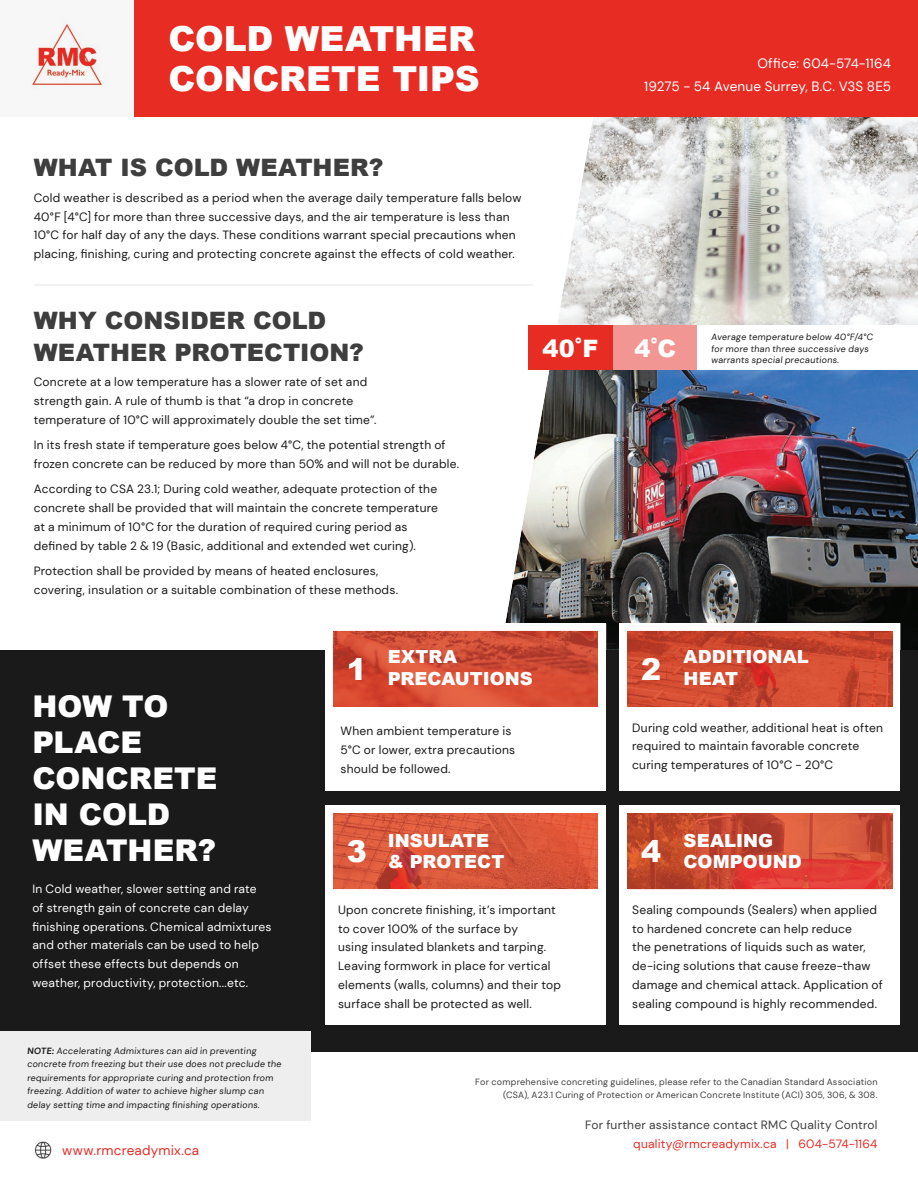
<style>
.page{position:relative;width:918px;height:1188px;background:#fff}
.page>*{position:absolute;margin:0;border:0;box-sizing:border-box;transform-origin:0 0}
.t1{font:900 34.5px/40.5px "Arial";letter-spacing:-.005em;color:#fff}
.t2{font:900 30px/36px "Arial";color:#fff}
.t3{font:900 24px/31.8px "Arial";color:#3f3e3f}
.t4{font:900 24px "Arial";color:#fff}
.t5{font:900 18px/21.6px "Arial";color:#fff}
.t6{font:13.5px "DM Sans";letter-spacing:.01em;color:#fff}
.t7{font:13.5px "DM Sans";letter-spacing:.015em;color:#e72c24}
.t8{font:12px/18.8px "DM Sans";letter-spacing:.02em;color:#191a19}
.t9{font:12px/18.8px "DM Sans";letter-spacing:.02em;color:#fff}
.t10{font:12px "DM Sans";letter-spacing:.02em;color:#3f3e3f}
.t11{font:12px "DM Sans";letter-spacing:.02em;color:#e72c24}
.t12{font:9px/13.5px "DM Sans";color:#191a19}
.t13{font:9px/12.8px "DM Sans";letter-spacing:.025em;color:#3f3e3f;text-align:right}
.s1{font-weight:700}
</style>
<div class="page">
<img style="left:594px;top:116px;width:324px;height:209px">
<img style="left:594px;top:370px;width:324px;height:281px">
<svg style="left:450px;top:116px;width:144px;height:507px"></svg>
<div style="left:0;top:651px;width:918px;height:401px;background:#191a19"></div>
<div style="left:325px;top:805px;width:281px;height:220px;background:#fff"></div>
<svg style="left:333px;top:813px;width:265px;height:76px;background:#d75439"></svg>
<div style="left:620px;top:805px;width:280px;height:220px;background:#fff"></div>
<svg style="left:628px;top:813px;width:264px;height:76px;background:#cc4832"></svg>
<div style="left:620px;top:623px;width:280px;height:168px;background:#fff"></div>
<img style="left:628px;top:631px;width:264px;height:76px">
<div style="left:325px;top:623px;width:281px;height:168px;background:#fff"></div>
<img style="left:333px;top:631px;width:265px;height:76px">
<div style="left:0;top:0;width:134px;height:116px;background:#f7f7f8"></div>
<img style="left:32px;top:24px;width:71px;height:62px">
<div style="left:134px;top:0;width:784px;height:116px;background:#e72c24"></div>
<div style="left:0;top:1031px;width:310px;height:90px;background:#eeeeef"></div>
<hr style="left:34px;top:285px;width:499px;height:1px;background:#e6e7e9">
<div style="left:528px;top:325px;width:85px;height:45px;background:#e72c24"></div>
<div style="left:613px;top:325px;width:85px;height:45px;background:#f29694"></div>
<img style="left:34px;top:1141px;width:18px;height:18px">
<h1 class="t1" style="left:168px;top:17px;width:313px">COLD WEATHER<br>CONCRETE TIPS</h1>
<p class="t6" style="left:757px;top:55px;width:135px">Office: 604-574-1164</p>
<p class="t6" style="left:644px;top:78px;width:248px">19275 - 54 Avenue Surrey, B.C. V3S 8E5</p>
<h3 class="t3" style="left:34px;top:151px;width:351px">WHAT IS COLD WEATHER?</h3>
<p class="t8" style="left:34px;top:188px;width:489px">Cold weather is described as a period when the average daily temperature falls below 40°F [4°C] for more than three successive days, and the air temperature is less than 10°C for half day of any the days. These conditions warrant special precautions when placing, finishing, curing and protecting concrete against the effects of cold weather.</p>
<h3 class="t3" style="left:34px;top:304px;width:332px">WHY CONSIDER COLD<br>WEATHER PROTECTION?</h3>
<p class="t8" style="left:34px;top:373px;width:344px">Concrete at a low temperature has a slower rate of set and strength gain. A rule of thumb is that “a drop in concrete temperature of 10°C will approximately double the set time”.</p>
<p class="t8" style="left:34px;top:436px;width:427px">In its fresh state if temperature goes below 4°C, the potential strength of frozen concrete can be reduced by more than 50% and will not be durable.</p>
<p class="t8" style="left:34px;top:480px;width:406px">According to CSA 23.1; During cold weather, adequate protection of the concrete shall be provided that will maintain the concrete temperature at a minimum of 10°C for the duration of required curing period as defined by table 2 &amp; 19 (Basic, additional and extended wet curing).</p>
<p class="t8" style="left:34px;top:562px;width:366px">Protection shall be provided by means of heated enclosures, covering, insulation or a suitable combination of these methods.</p>
<h3 class="t4" style="left:542px;top:331px;width:58px">40˚F</h3>
<h3 class="t4" style="left:634px;top:331px;width:43px">4˚C</h3>
<p class="t12" style="left:711px;top:332px;width:164px;line-height:11.2px">Average temperature below 40°F/4°C for more than three successive days warrants special precautions.</p>
<h2 class="t2" style="left:32px;top:687px;width:186px">HOW TO<br>PLACE<br>CONCRETE<br>IN COLD<br>WEATHER?</h2>
<p class="t9" style="left:32px;top:880px;width:241px">In Cold weather, slower setting and rate<br>of strength gain of concrete can delay finishing operations. Chemical admixtures and other materials can be used to help offset these effects but depends on weather, productivity, protection...etc.</p>
<p class="t12" style="left:27px;top:1044px;width:257px"><span class="s1">NOTE:</span> Accelerating Admixtures can aid in preventing concrete from freezing but their use does not preclude the requirements for appropriate curing and protection from freezing. Addition of water to achieve higher slump can delay setting time and impacting finishing operations.</p>
<p class="t7" style="left:62px;top:1142px;width:139px">www.rmcreadymix.ca</p>
<h2 class="t2" style="left:347px;top:650px;width:22px">1</h2>
<h3 class="t5" style="left:388px;top:646px;width:147px">EXTRA<br>PRECAUTIONS</h3>
<h3 class="t5" style="left:684px;top:646px;width:127px">ADDITIONAL<br>HEAT</h3>
<h2 class="t2" style="left:641px;top:650px;width:22px">2</h2>
<p class="t8" style="left:341px;top:722px;width:176px">When ambient temperature is<br>5°C or lower, extra precautions should be followed.</p>
<p class="t8" style="left:632px;top:718px;width:252px">During cold weather, additional heat is often required to maintain favorable concrete curing temperatures of 10°C - 20°C</p>
<h2 class="t2" style="left:347px;top:832px;width:22px">3</h2>
<h3 class="t5" style="left:388px;top:829px;width:118px">INSULATE &amp; PROTECT</h3>
<h3 class="t5" style="left:684px;top:829px;width:120px">SEALING<br>COMPOUND</h3>
<h2 class="t2" style="left:641px;top:832px;width:22px">4</h2>
<p class="t8" style="left:338px;top:900px;width:224px">Upon concrete finishing, it’s important to cover 100% of the surface by<br>using insulated blankets and tarping.<br>Leaving formwork in place for vertical elements (walls, columns) and their top surface shall be protected as well.</p>
<p class="t8" style="left:632px;top:900px;width:252px">Sealing compounds (Sealers) when applied to hardened concrete can help reduce<br>the penetrations of liquids such as water, de-icing solutions that cause freeze-thaw damage and chemical attack. Application of sealing compound is highly recommended.</p>
<p class="t13" style="left:475px;top:1076px;width:404px">For comprehensive concreting guidelines, please refer to the Canadian Standard Association (CSA), A23.1 Curing of Protection or American Concrete Institute (ACI) 305, 306, &amp; 308.</p>
<p class="t10" style="left:585px;top:1118px;width:294px">For further assistance contact RMC Quality Control</p>
<p class="t11" style="left:633px;top:1136px;width:246px">quality@rmcreadymix.ca | 604-574-1164</p>
</div>
